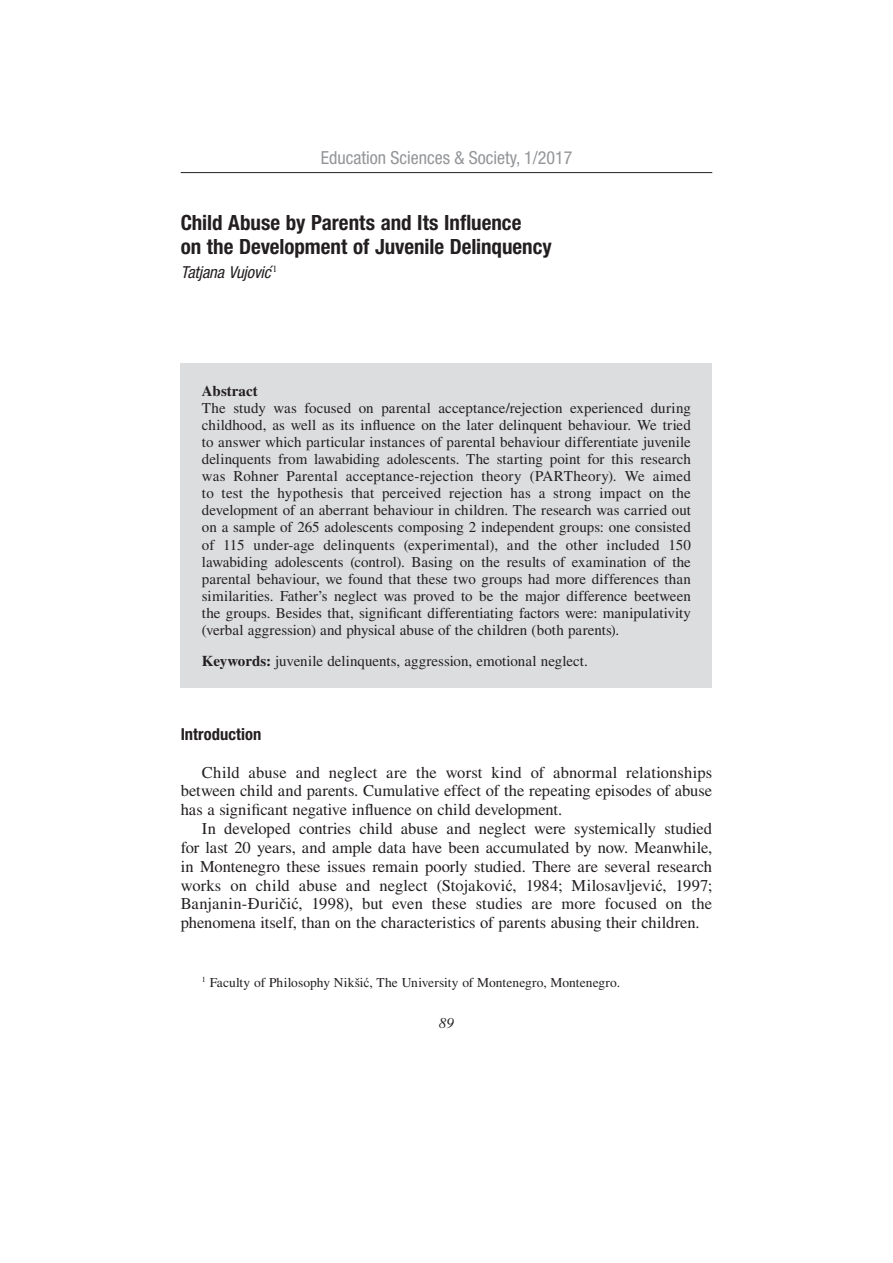
<style>
.page{position:relative;width:893px;height:1263px;background:#fff}
.page>*{position:absolute;margin:0;border:0;box-sizing:border-box;transform-origin:0 0}
.t1{font:700 condensed 21px/24px "Helvetica Neue LT Std";color:#231f20}
.t2{font:condensed 18px "Helvetica Neue LT Std";color:#939598}
.t3{font:16.5px/18.9px "Times LT Std";letter-spacing:-.005em;color:#231f20;text-align:justify}
.t4{font:italic condensed 16.5px "Helvetica Neue LT Std";letter-spacing:-.005em;color:#231f20}
.t5{font:700 condensed 16.5px "Helvetica Neue LT Std";letter-spacing:.005em;color:#231f20}
.t6{font:15px/17.1px "Times LT Std";color:#231f20;text-align:justify}
.t7{font:700 15px "Times LT Std";letter-spacing:.005em;color:#231f20}
.t8{font:italic 15px "Times LT Std";color:#231f20}
.t9{font:13.5px "Times LT Std";color:#231f20}
.s1{font-weight:700}
.s2{font-family:"Times New Roman"}
</style>
<div class="page">
<hr style="left:181px;top:172px;width:531px;height:1px;background:#231f20">
<div style="left:181px;top:364px;width:531px;height:324px;background:#dcdddf"></div>
<p class="t2" style="left:321px;top:147px;width:253px">Education Sciences &amp; Society, 1/2017</p>
<h1 class="t1" style="left:181px;top:210px;width:372px">Child Abuse by Parents and Its Influence<br>on the Development of Juvenile Delinquency</h1>
<p class="t4" style="left:181px;top:262px;width:98px">Tatjana Vujovic´ <sup>1</sup></p>
<p class="t7" style="left:202px;top:382px;width:57px">Abstract</p>
<p class="t6" style="left:202px;top:399px;width:490px">The study was focused on parental acceptance/rejection experienced during childhood, as well as its influence on the later delinquent behaviour. We tried to answer which particular instances of parental behaviour differentiate juvenile delinquents from lawabiding adolescents. The starting point for this research was Rohner Parental acceptance-rejection theory (PARTheory). We aimed to test the hypothesis that perceived rejection has a strong impact on the development of an aberrant behaviour in children. The research was carried out on a sample of 265 adolescents composing 2 independent groups: one consisted of 115 under-age delinquents (experimental), and the other included 150 lawabiding adolescents (control). Basing on the results of examination of the parental behaviour, we found that these two groups had more differences than similarities. Father’s neglect was proved to be the major difference beetween the groups. Besides that, significant differentiating factors were: manipulativity (verbal aggression) and physical abuse of the children (both parents).</p>
<p class="t6" style="left:202px;top:652px;width:387px"><span class="s1">Keywords:</span> juvenile delinquents, aggression, emotional neglect.</p>
<p class="t5" style="left:181px;top:724px;width:82px">Introduction</p>
<p class="t3" style="left:181px;top:762px;width:533px;text-indent:21px">Child abuse and neglect are the worst kind of abnormal relationships between child and parents. Cumulative effect of the repeating episodes of abuse has a significant negative influence on child development.</p>
<p class="t3" style="left:181px;top:819px;width:533px;text-indent:21px">In developed contries child abuse and neglect were systemically studied for last 20 years, and ample data have been accumulated by now. Meanwhile, in Montenegro these issues remain poorly studied. There are several research works on child abuse and neglect (Stojakovi<span class="s2">ć</span>, 1984; Milosavljevi<span class="s2">ć</span>, 1997; Banjanin-Đuri<span class="s2">č</span>i<span class="s2">ć</span>, 1998), but even these studies are more focused on the phenomena itself, than on the characteristics of parents abusing their children.</p>
<p class="t9" style="left:202px;top:974px;width:420px"><sup>1</sup> Faculty of Philosophy Nikši<span class="s2">ć</span>, The University of Montenegro, Montenegro.</p>
<p class="t8" style="left:439px;top:1014px;width:17px">89</p>
</div>
